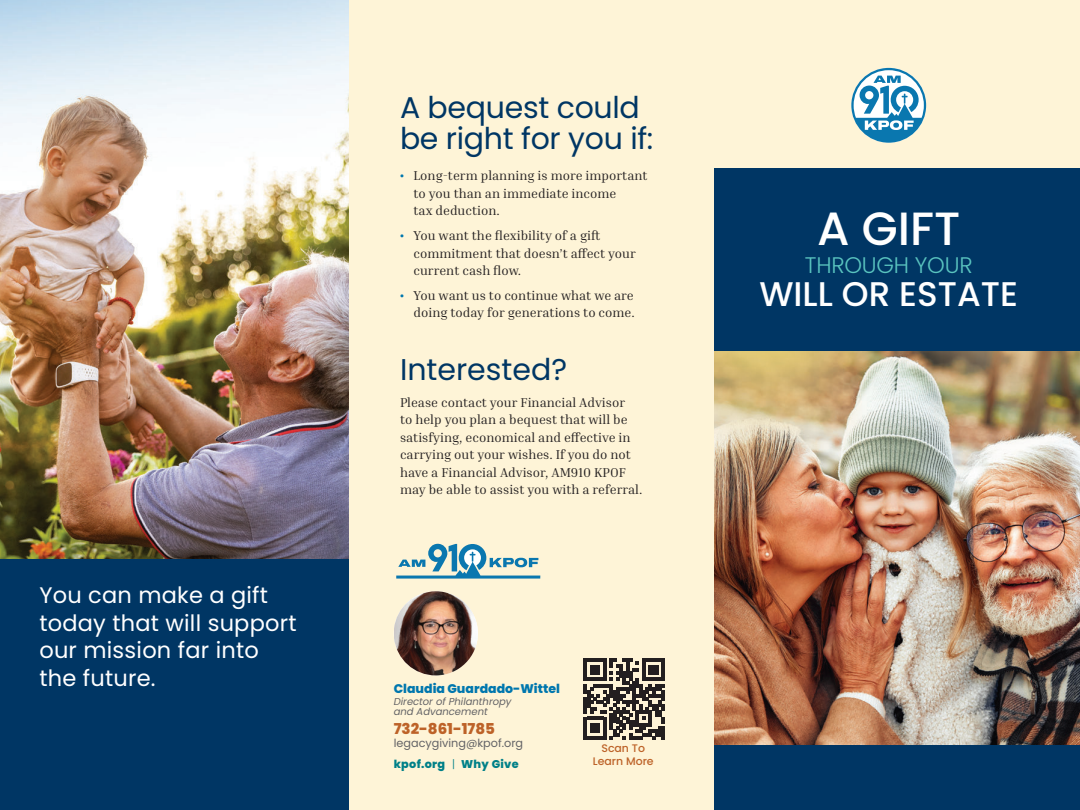
<style>
.page{position:relative;width:1080px;height:810px;background:#fff}
.page>*{position:absolute;margin:0;border:0;box-sizing:border-box;transform-origin:0 0}
.t1{font:500 46.62px "Poppins";color:#fff}
.t2{font:500 34.25px "Poppins";color:#fff}
.t3{font:30px/31.2px "Poppins";letter-spacing:-.01em;color:#003664}
.t4{font:22.5px/27.5px "Poppins";letter-spacing:.01em;color:#fff}
.t5{font:300 22.5px "Poppins";letter-spacing:-.01em;color:#5ac4bf}
.t6{font:800 15px "Poppins";color:#bd6228}
.t7{font:13.12px/17.5px "Inria Serif";color:#231f20}
.t8{font:800 12.5px "Poppins";color:#0077ae}
.t9{font:11.25px/21.2px "Poppins";color:#636366}
.t10{font:500 11px/12.5px "Poppins";color:#bd6228;text-align:center}
.t11{font:italic 10px/10.1px "Poppins";color:#636366}
.s1{font-family:"EB Garamond";font-size:11.25px;color:#0077ae}
.s2{font-weight:800;color:#008088}
.s3{font-weight:300;color:#008088}
</style>
<div class="page">
<div style="left:349px;top:0;width:731px;height:810px;background:#fef4d7"></div>
<img style="left:0;top:0;width:349px;height:560px">
<img style="left:714px;top:350px;width:366px;height:395px">
<div style="left:714px;top:168px;width:366px;height:182px;background:#003664"></div>
<div style="left:714px;top:745px;width:366px;height:65px;background:#003664"></div>
<img style="left:394px;top:591px;width:84px;height:84px">
<svg style="left:851px;top:68px;width:75px;height:75px"></svg>
<svg style="left:396px;top:544px;width:144px;height:35px"></svg>
<svg style="left:584px;top:658px;width:81px;height:82px"></svg>
<div style="left:0;top:560px;width:349px;height:250px;background:#003664"></div>
<h3 class="t4" style="left:39px;top:584px;width:259px">You can make a gift today that will support our mission far into the future.</h3>
<h3 class="t3" style="left:400px;top:95px;width:255px">A bequest could be right for you if:</h3>
<p class="t7" style="left:413px;top:168px;width:236px;text-indent:-13px"><span class="s1">•</span> Long-term planning is more important to you than an immediate income<br>tax deduction.</p>
<p class="t7" style="left:413px;top:227px;width:224px;text-indent:-13px"><span class="s1">•</span> You want the flexibility of a gift commitment that doesn’t affect your current cash flow.</p>
<p class="t7" style="left:400px;top:288px;width:236px;text-align:right"><span class="s1">•</span> You want us to continue what we are doing today for generations to come.</p>
<h3 class="t3" style="left:400px;top:357px;width:169px">Interested?</h3>
<p class="t7" style="left:400px;top:394px;width:244px">Please contact your Financial Advisor<br>to help you plan a bequest that will be satisfying, economical and effective in carrying out your wishes. If you do not have a Financial Advisor, AM910 KPOF may be able to assist you with a referral.</p>
<p class="t8" style="left:394px;top:682px;width:168px">Claudia Guardado-Wittel</p>
<p class="t11" style="left:394px;top:698px;width:119px">Director of Philanthropy and Advancement</p>
<p class="t6" style="left:394px;top:722px;width:103px">732-861-1785</p>
<p class="t9" style="left:394px;top:734px;width:131px">legacygiving@kpof.org <span class="s2">kpof.org</span> <span class="s3">|</span> <span class="s2">Why Give</span></p>
<p class="t10" style="left:593px;top:743px;width:62px">Scan To<br>Learn More</p>
<h1 class="t1" style="left:817px;top:208px;width:145px">A GIFT</h1>
<h3 class="t5" style="left:805px;top:256px;width:169px">THROUGH YOUR</h3>
<h2 class="t2" style="left:759px;top:279px;width:260px">WILL OR ESTATE</h2>
</div>
